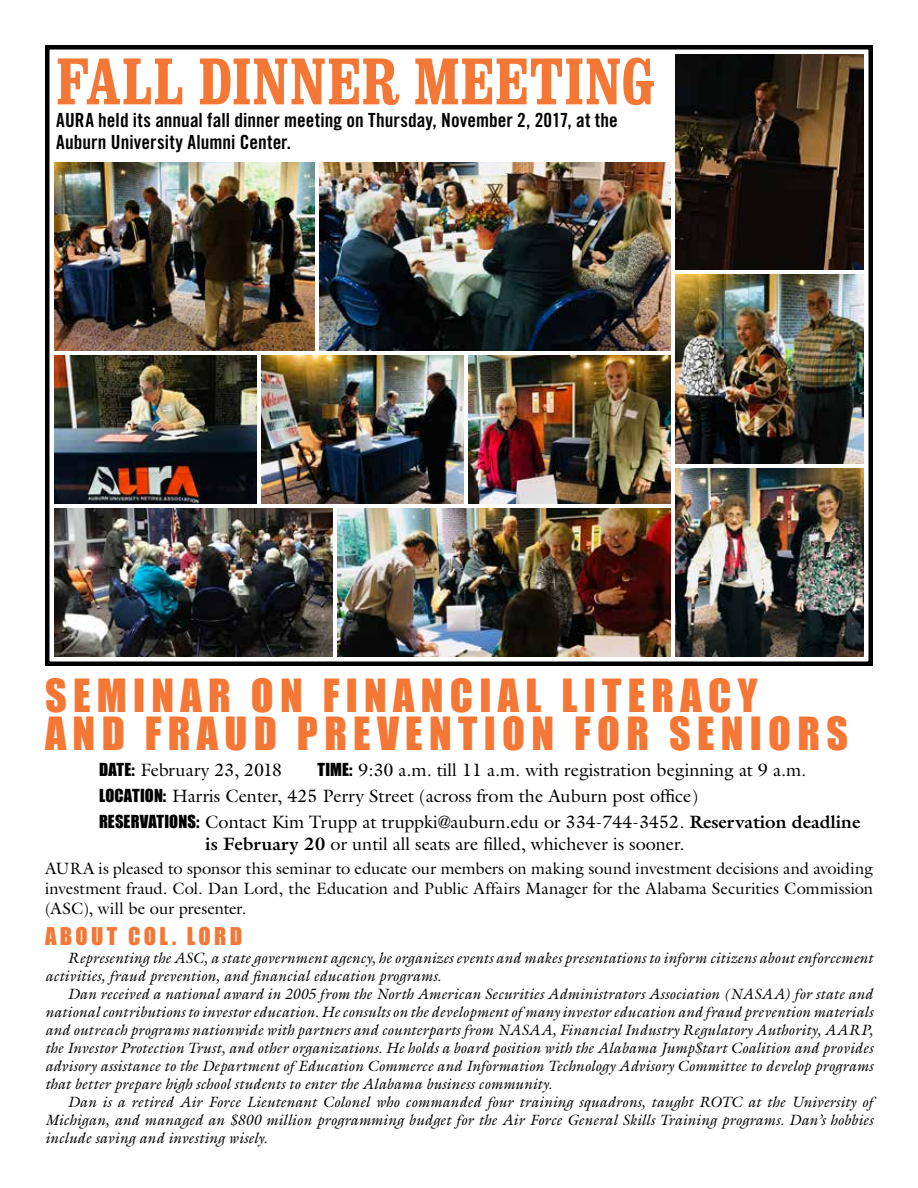
<style>
.page{position:relative;width:918px;height:1188px;background:#fff}
.page>*{position:absolute;margin:0;border:0;box-sizing:border-box;transform-origin:0 0}
.t1{font:700 condensed 66px "Clarendon";letter-spacing:.015em;color:#f47735}
.t2{font:42px/37.5px "Impact";letter-spacing:.15em;color:#f47735}
.t3{font:22.5px "Impact";letter-spacing:.15em;color:#f47735}
.t4{font:19.5px/22.5px "Trade Gothic Bold Cond Twenty";color:#000}
.t5{font:18px/26.1px "Galliard";color:#000}
.t6{font:16.5px/19.8px "Galliard";color:#000;text-align:justify}
.t7{font:italic 15px/18px "Galliard";letter-spacing:.005em;color:#000;text-align:justify}
.s1{font-family:"Impact";font-size:16.5px}
.s2{font-weight:700}
</style>
<div class="page">
<div style="left:45px;top:45px;width:828px;height:621px;border:4px solid #000"></div>
<img style="left:54px;top:162px;width:261px;height:189px">
<img style="left:320px;top:162px;width:350px;height:189px">
<img style="left:468px;top:356px;width:202px;height:148px">
<img style="left:338px;top:508px;width:332px;height:149px">
<img style="left:675px;top:54px;width:189px;height:216px">
<img style="left:54px;top:508px;width:279px;height:149px">
<img style="left:675px;top:468px;width:189px;height:189px">
<img style="left:261px;top:356px;width:203px;height:148px">
<img style="left:675px;top:274px;width:189px;height:190px">
<img style="left:54px;top:356px;width:202px;height:148px">
<h1 class="t1" style="left:56px;top:41px;width:600px">FALL DINNER MEETING</h1>
<h3 class="t4" style="left:56px;top:109px;width:563px">AURA held its annual fall dinner meeting on Thursday, November 2, 2017, at the<br>Auburn University Alumni Center.</h3>
<h2 class="t2" style="left:45px;top:676px;width:805px">SEMINAR ON FINANCIAL LITERACY<br>AND FRAUD PREVENTION FOR SENIORS</h2>
<p class="t5" style="left:99px;top:756px;width:185px"><span class="s1">DATE:</span> February 23, 2018</p>
<p class="t5" style="left:99px;top:756px;width:763px;text-indent:219px"><span class="s1">TIME:</span> 9:30 a.m. till 11 a.m. with registration beginning at 9 a.m.<br><span class="s1">LOCATION:</span> Harris Center, 425 Perry Street (across from the Auburn post office)<br><span class="s1">RESERVATIONS:</span> Contact Kim Trupp at truppki@auburn.edu or 334-744-3452. <span class="s2">Reservation deadline</span></p>
<p class="t5" style="left:205px;top:830px;width:481px"><span class="s2">is February 20</span> or until all seats are filled, whichever is sooner.</p>
<p class="t6" style="left:45px;top:858px;width:830px">AURA is pleased to sponsor this seminar to educate our members on making sound investment decisions and avoiding investment fraud. Col. Dan Lord, the Education and Public Affairs Manager for the Alabama Securities Commission (ASC), will be our presenter.</p>
<h3 class="t3" style="left:45px;top:919px;width:199px">ABOUT COL. LORD</h3>
<p class="t7" style="left:45px;top:949px;width:829px;text-indent:22px">Representing the ASC, a state government agency, he organizes events and makes presentations to inform citizens about enforcement activities, fraud prevention, and financial education programs.</p>
<p class="t7" style="left:45px;top:985px;width:830px;text-indent:22px">Dan received a national award in 2005 from the North American Securities Administrators Association (NASAA) for state and national contributions to investor education. He consults on the development of many investor education and fraud prevention materials and outreach programs nationwide with partners and counterparts from NASAA, Financial Industry Regulatory Authority, AARP, the Investor Protection Trust, and other organizations. He holds a board position with the Alabama Jump$tart Coalition and provides advisory assistance to the Department of Education Commerce and Information Technology Advisory Committee to develop programs that better prepare high school students to enter the Alabama business community.</p>
<p class="t7" style="left:45px;top:1093px;width:830px;text-indent:22px">Dan is a retired Air Force Lieutenant Colonel who commanded four training squadrons, taught ROTC at the University of Michigan, and managed an $800 million programming budget for the Air Force General Skills Training programs. Dan’s hobbies include saving and investing wisely.</p>
</div>
